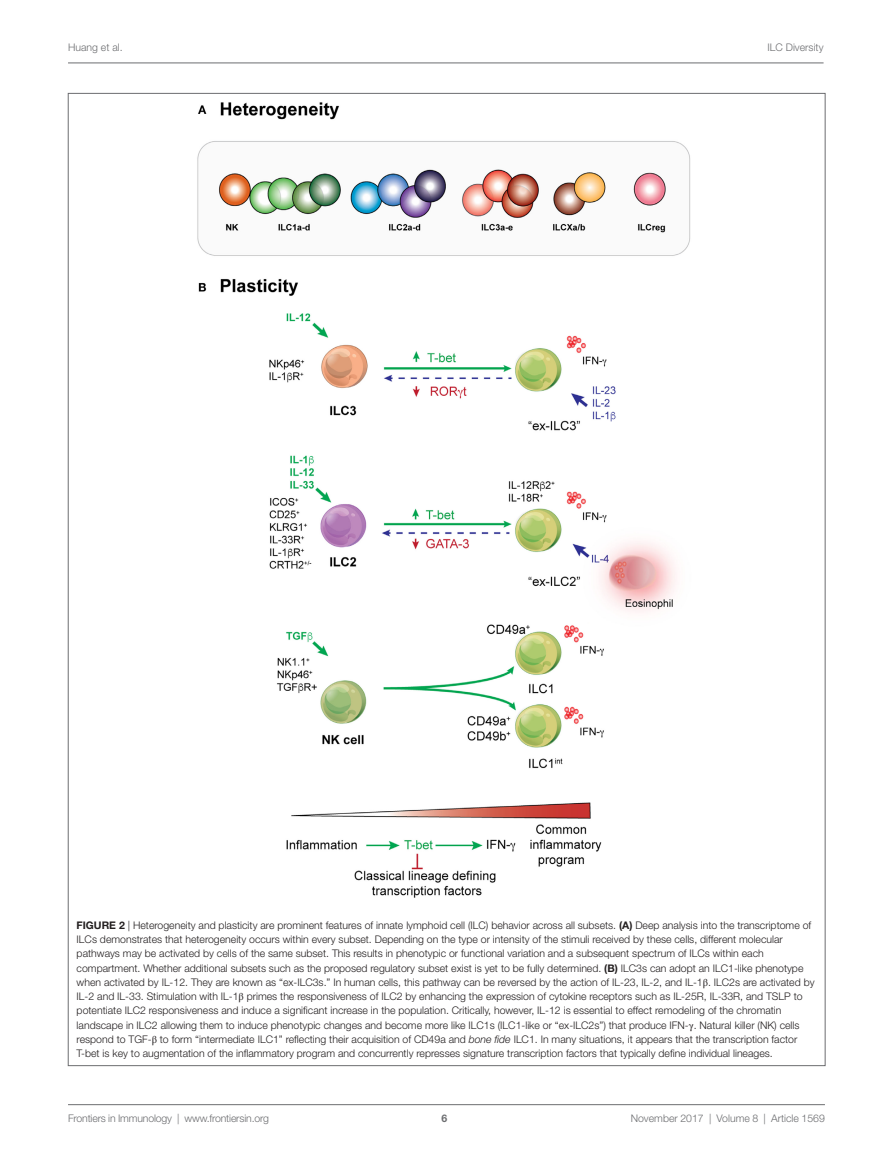
<style>
.page{position:relative;width:893px;height:1170px;background:#fff}
.page>*{position:absolute;margin:0;border:0;box-sizing:border-box;transform-origin:0 0}
.t1{font:300 10.5px/14.2px "Helvetica Neue LT Std";color:#231f20}
.t2{font:300 10.5px "Helvetica Neue LT Std";color:#6c6d70}
.t3{font:700 10.5px "Helvetica Neue LT Std";color:#6c6d70}
.s1{font-weight:700}
.s2{font-family:"STIX General";font-weight:400}
.s3{font-style:italic}
</style>
<div class="page">
<img style="left:197px;top:102px;width:494px;height:796px">
<hr style="left:68px;top:63px;width:756px;height:1px;background:#6c6d70">
<hr style="left:68px;top:1104px;width:757px;height:1px;background:#6c6d70">
<p class="t2" style="left:68px;top:41px;width:56px">Huang et al.</p>
<p class="t2" style="left:768px;top:41px;width:57px">ILC Diversity</p>
<p class="t1" style="left:77px;top:917px;width:739px"><span class="s1">FIGURE 2</span> | Heterogeneity and plasticity are prominent features of innate lymphoid cell (ILC) behavior across all subsets. <span class="s1">(A)</span> Deep analysis into the transcriptome of ILCs demonstrates that heterogeneity occurs within every subset. Depending on the type or intensity of the stimuli received by these cells, different molecular pathways may be activated by cells of the same subset. This results in phenotypic or functional variation and a subsequent spectrum of ILCs within each compartment. Whether additional subsets such as the proposed regulatory subset exist is yet to be fully determined. <span class="s1">(B)</span> ILC3s can adopt an ILC1-like phenotype when activated by IL-12. They are known as “ex-ILC3s.” In human cells, this pathway can be reversed by the action of IL-23, IL-2, and IL-1<span class="s2">β</span>. ILC2s are activated by IL-2 and IL-33. Stimulation with IL-1<span class="s2">β</span> primes the responsiveness of ILC2 by enhancing the expression of cytokine receptors such as IL-25R, IL-33R, and TSLP to potentiate ILC2 responsiveness and induce a significant increase in the population. Critically, however, IL-12 is essential to effect remodeling of the chromatin landscape in ILC2 allowing them to induce phenotypic changes and become more like ILC1s (ILC1-like or “ex-ILC2s”) that produce IFN-<span class="s2">γ</span>. Natural killer (NK) cells respond to TGF-<span class="s2">β</span> to form “intermediate ILC1” reflecting their acquisition of CD49a and <span class="s3">bone fide</span> ILC1. In many situations, it appears that the transcription factor T-bet is key to augmentation of the inflammatory program and concurrently represses signature transcription factors that typically define individual lineages.</p>
<p class="t2" style="left:68px;top:1111px;width:203px">Frontiers in Immunology | www.frontiersin.org</p>
<p class="t2" style="left:631px;top:1111px;width:196px">November 2017 | Volume 8 | Article 1569</p>
<p class="t3" style="left:441px;top:1111px;width:7px">6</p>
</div>
